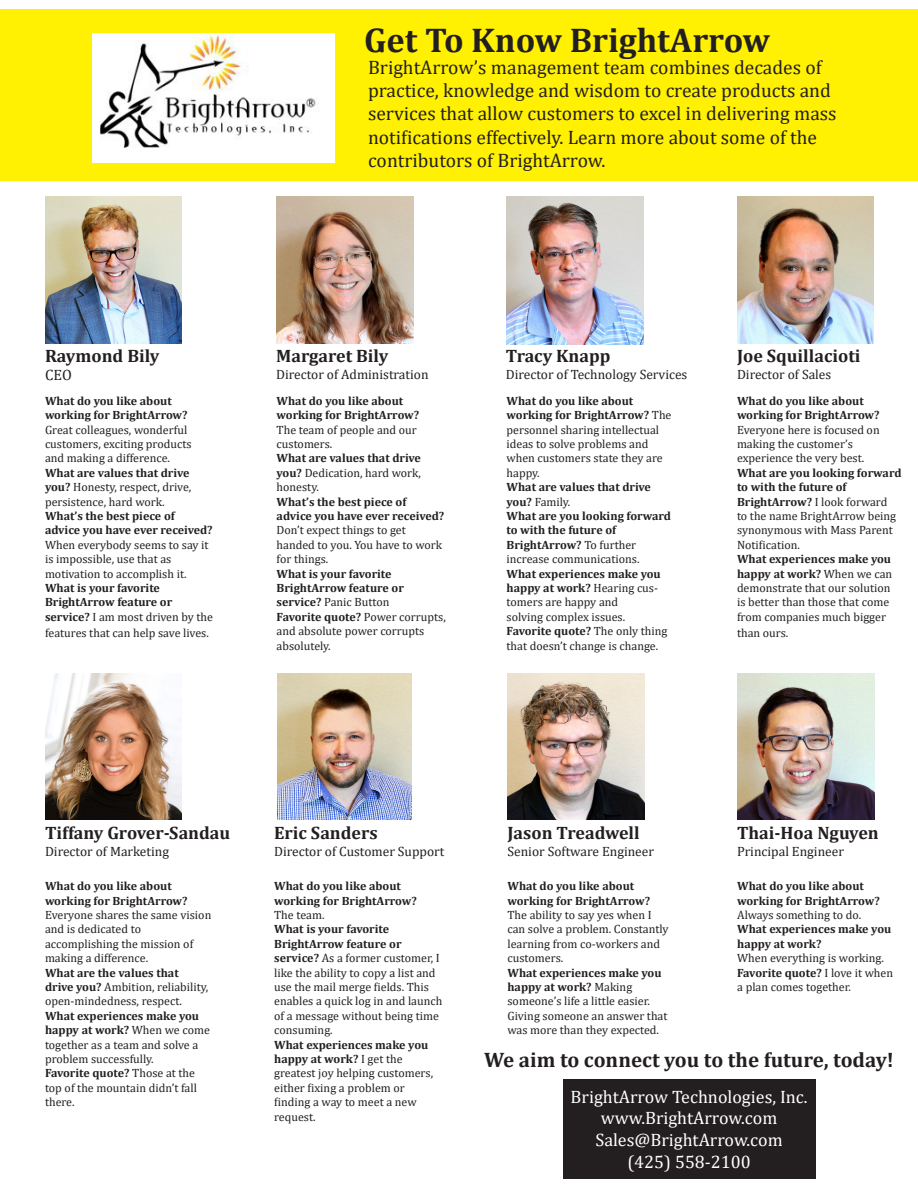
<style>
.page{position:relative;width:918px;height:1188px;background:#fff}
.page>*{position:absolute;margin:0;border:0;box-sizing:border-box;transform-origin:0 0}
.t1{font:700 34.5px "Cambria";color:#231f20}
.t2{font:700 21px "Cambria";color:#231f20}
.t3{font:19.5px/23.4px "Cambria";color:#231f20}
.t4{font:700 18px "Cambria";color:#231f20}
.t5{font:18px "Cambria";color:#fff}
.t6{font:15px "Cambria";color:#231f20}
.t7{font:13.5px "Cambria";color:#231f20}
.t8{font:12px/14.4px "Cambria";color:#231f20}
.t9{font:700 12px/14.4px "Cambria";color:#231f20}
.s1{font-weight:700}
.s2{font-weight:400}
</style>
<div class="page">
<div style="left:0;top:9px;width:918px;height:172px;background:#fff101"></div>
<div style="left:563px;top:1080px;width:252px;height:99px;background:#231f20"></div>
<img style="left:92px;top:33px;width:243px;height:129px">
<img style="left:276px;top:197px;width:137px;height:146px">
<img style="left:507px;top:197px;width:136px;height:147px">
<img style="left:277px;top:673px;width:135px;height:146px">
<img style="left:737px;top:673px;width:137px;height:146px">
<img style="left:508px;top:673px;width:136px;height:146px">
<img style="left:45px;top:197px;width:137px;height:146px">
<img style="left:737px;top:197px;width:137px;height:146px">
<img style="left:45px;top:673px;width:137px;height:146px">
<p class="t1" style="left:364px;top:16px;width:407px">Get To Know BrightArrow</p>
<p class="t3" style="left:368px;top:55px;width:455px">BrightArrow’s management team combines decades of</p>
<p class="t3" style="left:368px;top:79px;width:464px">practice, knowledge and wisdom to create products and</p>
<p class="t3" style="left:368px;top:102px;width:470px">services that allow customers to excel in delivering mass notifications effectively. Learn more about some of the</p>
<p class="t3" style="left:368px;top:149px;width:239px">contributors of BrightArrow.</p>
<p class="t4" style="left:45px;top:343px;width:116px">Raymond Bily</p>
<p class="t6" style="left:45px;top:366px;width:28px">CEO</p>
<p class="t9" style="left:45px;top:393px;width:128px">What do you like about</p>
<p class="t8" style="left:45px;top:408px;width:144px"><span class="s1">working for BrightArrow?<br></span>Great colleagues, wonderful</p>
<p class="t8" style="left:45px;top:437px;width:148px">customers, exciting products</p>
<p class="t8" style="left:45px;top:451px;width:127px">and making a difference.</p>
<p class="t8" style="left:45px;top:465px;width:148px"><span class="s1">What are values that drive you?</span> Honesty, respect, drive, persistence, hard work.</p>
<p class="t9" style="left:45px;top:508px;width:131px">What’s the best piece of</p>
<p class="t8" style="left:45px;top:523px;width:169px"><span class="s1">advice you have ever received?<br></span>When everybody seems to say it is impossible, use that as</p>
<p class="t8" style="left:45px;top:566px;width:143px">motivation to accomplish it.</p>
<p class="t9" style="left:45px;top:580px;width:129px">What is your favorite<br>BrightArrow feature or</p>
<p class="t8" style="left:45px;top:608px;width:170px;line-height:16.2px"><span class="s1">service?</span> I am most driven by the features that can help save lives.</p>
<p class="t4" style="left:276px;top:343px;width:114px">Margaret Bily</p>
<p class="t7" style="left:276px;top:366px;width:154px">Director of Administration</p>
<p class="t9" style="left:277px;top:393px;width:128px">What do you like about</p>
<p class="t8" style="left:277px;top:408px;width:144px"><span class="s1">working for BrightArrow?<br></span>The team of people and our customers.</p>
<p class="t8" style="left:277px;top:451px;width:146px;text-align:justify"><span class="s1">What are values that drive you?</span> Dedication, hard work, honesty.</p>
<p class="t9" style="left:277px;top:494px;width:131px">What’s the best piece of</p>
<p class="t9" style="left:277px;top:508px;width:169px">advice you have ever received?<br><span class="s2">Don’t expect things to get</span></p>
<p class="t8" style="left:277px;top:537px;width:167px">handed to you. You have to work for things.</p>
<p class="t9" style="left:277px;top:566px;width:129px">What is your favorite<br>BrightArrow feature or</p>
<p class="t8" style="left:277px;top:595px;width:114px"><span class="s1">service?</span> Panic Button</p>
<p class="t8" style="left:277px;top:609px;width:171px"><span class="s1">Favorite quote?</span> Power corrupts, and absolute power corrupts absolutely.</p>
<p class="t4" style="left:506px;top:343px;width:106px">Tracy Knapp</p>
<p class="t7" style="left:506px;top:366px;width:183px">Director of Technology Services</p>
<p class="t8" style="left:507px;top:393px;width:166px"><span class="s1">What do you like about working for BrightArrow?</span> The personnel sharing intellectual ideas to solve problems and when customers state they are happy.</p>
<p class="t9" style="left:507px;top:479px;width:146px">What are values that drive you? <span class="s2">Family.</span></p>
<p class="t9" style="left:507px;top:508px;width:166px">What are you looking forward to with the future of</p>
<p class="t9" style="left:507px;top:537px;width:131px">BrightArrow? <span class="s2">To further</span></p>
<p class="t8" style="left:507px;top:552px;width:134px">increase communications.</p>
<p class="t9" style="left:507px;top:566px;width:156px">What experiences make you happy at work? <span class="s2">Hearing cus&shy;tomers are happy and</span></p>
<p class="t8" style="left:507px;top:609px;width:120px">solving complex issues.</p>
<p class="t8" style="left:507px;top:624px;width:162px"><span class="s1">Favorite quote?</span> The only thing that doesn’t change is change.</p>
<p class="t4" style="left:737px;top:343px;width:125px">Joe Squillacioti</p>
<p class="t7" style="left:737px;top:366px;width:96px">Director of Sales</p>
<p class="t9" style="left:737px;top:393px;width:128px">What do you like about</p>
<p class="t8" style="left:737px;top:408px;width:144px;text-align:justify"><span class="s1">working for BrightArrow?<br></span>Everyone here is focused on making the customer’s</p>
<p class="t8" style="left:737px;top:451px;width:129px">experience the very best.</p>
<p class="t9" style="left:737px;top:465px;width:166px">What are you looking forward to with the future of</p>
<p class="t8" style="left:737px;top:494px;width:161px"><span class="s1">BrightArrow?</span> I look forward to the name BrightArrow being synonymous with Mass Parent<br>Notification.</p>
<p class="t8" style="left:737px;top:552px;width:157px"><span class="s1">What experiences make you happy at work?</span> When we can demonstrate that our solution is better than those that come from companies much bigger</p>
<p class="t8" style="left:737px;top:626px;width:53px">than ours.</p>
<p class="t4" style="left:45px;top:820px;width:187px">Tiffany Grover-Sandau</p>
<p class="t7" style="left:45px;top:843px;width:126px">Director of Marketing</p>
<p class="t9" style="left:45px;top:878px;width:128px">What do you like about</p>
<p class="t8" style="left:45px;top:893px;width:168px"><span class="s1">working for BrightArrow?<br></span>Everyone shares the same vision and is dedicated to</p>
<p class="t8" style="left:45px;top:936px;width:150px">accomplishing the mission of making a difference.</p>
<p class="t8" style="left:45px;top:965px;width:165px"><span class="s1">What are the values that drive you?</span> Ambition, reliability, open-mindedness, respect.</p>
<p class="t8" style="left:45px;top:1008px;width:166px"><span class="s1">What experiences make you happy at work?</span> When we come together as a team and solve a problem successfully.</p>
<p class="t8" style="left:45px;top:1066px;width:153px"><span class="s1">Favorite quote?</span> Those at the top of the mountain didn’t fall there.</p>
<p class="t4" style="left:274px;top:820px;width:105px">Eric Sanders</p>
<p class="t7" style="left:274px;top:843px;width:172px">Director of Customer Support</p>
<p class="t9" style="left:274px;top:878px;width:128px">What do you like about</p>
<p class="t9" style="left:274px;top:893px;width:144px">working for BrightArrow?</p>
<p class="t8" style="left:274px;top:908px;width:52px">The team.</p>
<p class="t9" style="left:274px;top:922px;width:129px">What is your favorite<br>BrightArrow feature or</p>
<p class="t8" style="left:274px;top:951px;width:170px"><span class="s1">service?</span> As a former customer, I like the ability to copy a list and use the mail merge fields. This enables a quick log in and launch of a message without being time consuming.</p>
<p class="t9" style="left:274px;top:1037px;width:156px">What experiences make you happy at work? <span class="s2">I get the</span></p>
<p class="t8" style="left:274px;top:1066px;width:161px">greatest joy helping customers, either fixing a problem or</p>
<p class="t8" style="left:274px;top:1095px;width:144px">finding a way to meet a new request.</p>
<p class="t4" style="left:508px;top:820px;width:134px">Jason Treadwell</p>
<p class="t7" style="left:508px;top:843px;width:148px">Senior Software Engineer</p>
<p class="t9" style="left:508px;top:878px;width:128px">What do you like about</p>
<p class="t8" style="left:508px;top:893px;width:163px"><span class="s1">working for BrightArrow?<br></span>The ability to say yes when I can solve a problem. Constantly learning from co-workers and customers.</p>
<p class="t9" style="left:508px;top:965px;width:156px">What experiences make you happy at work? <span class="s2">Making</span></p>
<p class="t8" style="left:508px;top:994px;width:144px">someone’s life a little easier.</p>
<p class="t8" style="left:508px;top:1008px;width:162px">Giving someone an answer that was more than they expected.</p>
<p class="t4" style="left:737px;top:820px;width:143px">Thai-Hoa Nguyen</p>
<p class="t7" style="left:737px;top:843px;width:108px">Principal Engineer</p>
<p class="t9" style="left:737px;top:878px;width:128px">What do you like about</p>
<p class="t9" style="left:737px;top:893px;width:144px">working for BrightArrow?<br><span class="s2">Always something to do.</span></p>
<p class="t9" style="left:737px;top:922px;width:156px">What experiences make you happy at work?</p>
<p class="t8" style="left:737px;top:951px;width:148px">When everything is working.</p>
<p class="t9" style="left:737px;top:965px;width:157px">Favorite quote? <span class="s2">I love it when</span></p>
<p class="t8" style="left:737px;top:980px;width:115px">a plan comes together.</p>
<p class="t2" style="left:484px;top:1045px;width:411px">We aim to connect you to the future, today!</p>
<p class="t5" style="left:571px;top:1086px;width:238px">BrightArrow Technologies, Inc.</p>
<p class="t5" style="left:601px;top:1108px;width:178px">www.BrightArrow.com</p>
<p class="t5" style="left:595px;top:1129px;width:189px">Sales@BrightArrow.com</p>
<p class="t5" style="left:627px;top:1151px;width:125px">(425) 558-2100</p>
</div>
